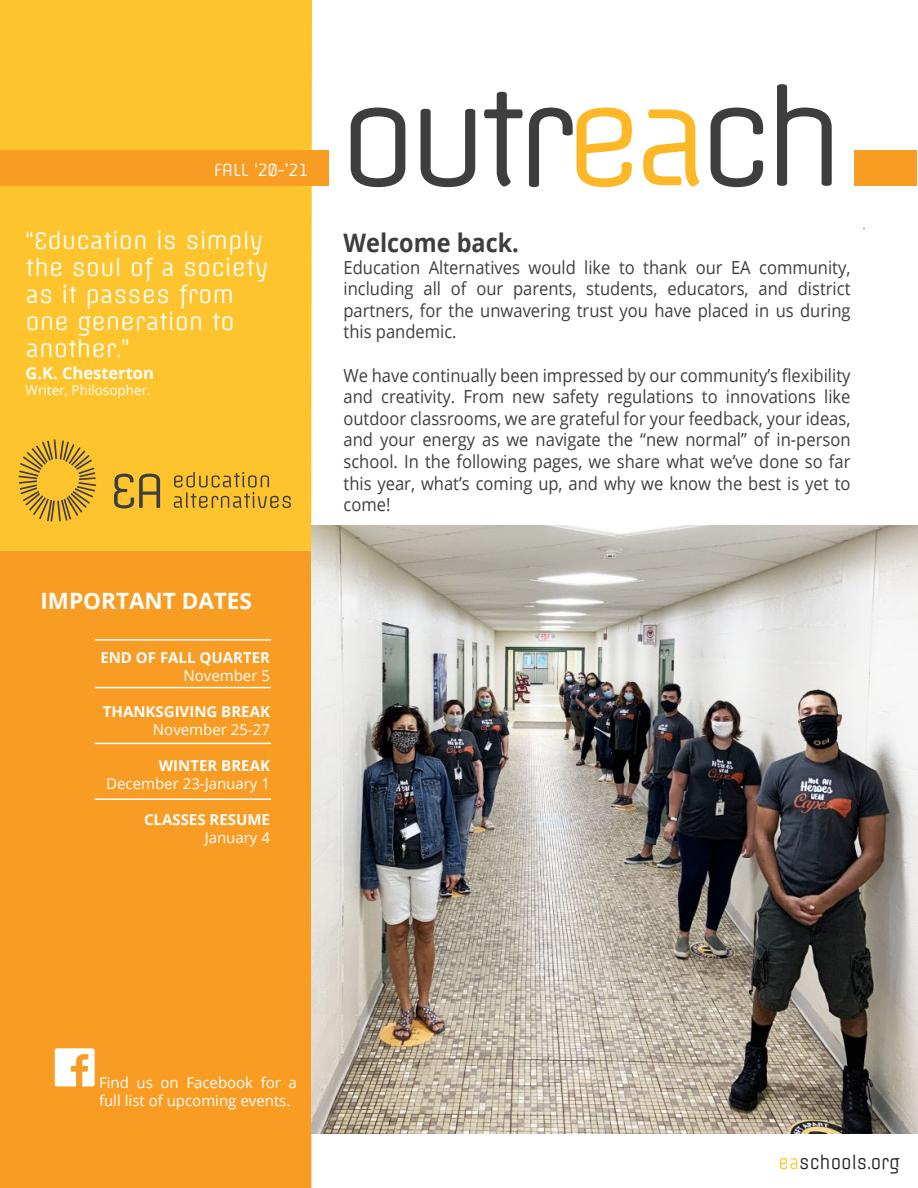
<style>
.page{position:relative;width:918px;height:1188px;background:#fff}
.page>*{position:absolute;margin:0;border:0;box-sizing:border-box;transform-origin:0 0}
.t1{font:126.3px "Offside";letter-spacing:-.09em;color:#3e3e3f}
.t2{font:700 25.5px "Open Sans";color:#3e3e3f;scale:.92 1}
.t3{font:22.5px/27px "Offside";color:#fff}
.t4{font:700 22.5px "Open Sans";color:#fff}
.t5{font:18px/21.6px "Open Sans";color:#3e3e3f;text-align:justify;scale:.92 1}
.t6{font:18px "Offside";color:#231f20;scale:.93 1}
.t7{font:700 16.5px "Open Sans";color:#fff}
.t8{font:16.5px "Offside";color:#fff}
.t9{font:15px/18px "Open Sans";color:#fff}
.t10{font:700 15px "Open Sans";color:#fff}
.t11{font:13.5px "Open Sans";color:#fff}
.s1{color:#fcb827}
.s2{color:#fec42e}
</style>
<div class="page">
<div style="left:0;top:551px;width:311px;height:637px;background:#f89c24"></div>
<div style="left:0;top:0;width:312px;height:551px;background:#fec42e"></div>
<div style="left:1px;top:150px;width:916px;height:35px;background:#f89c24"></div>
<div style="left:329px;top:59px;width:525px;height:169px;background:#fff"></div>
<svg style="left:55px;top:1048px;width:40px;height:38px"></svg>
<hr style="left:95px;top:639px;width:176px;height:2px;background:#fff">
<hr style="left:95px;top:687px;width:176px;height:1px;background:#fff">
<hr style="left:95px;top:743px;width:176px;height:1px;background:#fff">
<hr style="left:95px;top:798px;width:176px;height:2px;background:#fff">
<svg style="left:19px;top:439px;width:77px;height:83px"></svg>
<svg style="left:114px;top:474px;width:46px;height:34px"></svg>
<svg style="left:174px;top:473px;width:117px;height:35px"></svg>
<img style="left:311px;top:525px;width:606px;height:609px">
<p class="t8" style="left:214px;top:160px;width:96px">FALL ‘20-’21</p>
<p class="t3" style="left:26px;top:227px;width:244px">“Education is simply the soul of a society as it passes from one generation to another.”</p>
<p class="t7" style="left:26px;top:361px;width:130px">G.K. Chesterton</p>
<p class="t11" style="left:26px;top:381px;width:127px">Writer, Philosopher.</p>
<p class="t4" style="left:40px;top:585px;width:213px">IMPORTANT DATES</p>
<p class="t10" style="left:100px;top:647px;width:171px">END OF FALL QUARTER</p>
<p class="t9" style="left:184px;top:666px;width:88px">November 5</p>
<p class="t10" style="left:103px;top:701px;width:169px">THANKSGIVING BREAK</p>
<p class="t9" style="left:153px;top:720px;width:119px">November 25-27</p>
<p class="t10" style="left:159px;top:755px;width:113px">WINTER BREAK</p>
<p class="t9" style="left:106px;top:774px;width:165px">December 23-January 1</p>
<p class="t10" style="left:144px;top:809px;width:127px">CLASSES RESUME</p>
<p class="t9" style="left:205px;top:828px;width:67px">January 4</p>
<p class="t1" style="left:338px;top:59px;width:509px">outr<span class="s1">ea</span>ch</p>
<p class="t2" style="left:344px;top:225px;width:192px">Welcome back.</p>
<p class="t5" style="left:344px;top:256px;width:553px">Education Alternatives would like to thank our EA community, including all of our parents, students, educators, and district partners, for the unwavering trust you have placed in us during this pandemic.</p>
<p class="t5" style="left:344px;top:364px;width:553px">We have continually been impressed by our community’s flexibility and creativity. From new safety regulations to innovations like outdoor classrooms, we are grateful for your feedback, your ideas, and your energy as we navigate the “new normal” of in-person school. In the following pages, we share what we’ve done so far this year, what’s coming up, and why we know the best is yet to come!</p>
<p class="t9" style="left:99px;top:1074px;width:200px">Find us on Facebook for a full list of upcoming events.</p>
<p class="t6" style="left:778px;top:1151px;width:132px"><span class="s2">ea</span>schools.org</p>
</div>
